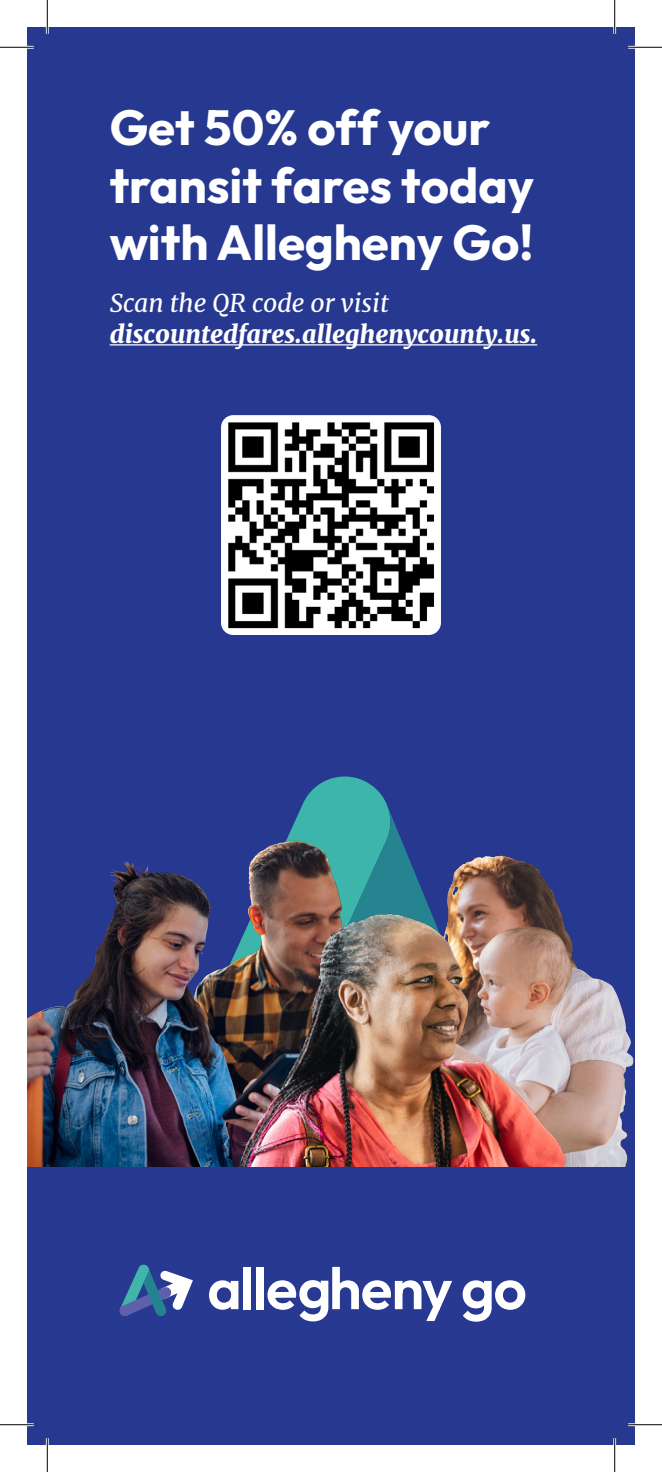
<style>
.page{position:relative;width:662px;height:1472px;background:#fff}
.page>*{position:absolute;margin:0;border:0;box-sizing:border-box;transform-origin:0 0}
.t1{font:100 49.05px "Outfit";color:#fff}
.t2{font:italic 900 24.75px "Merriweather";color:#fff}
.t3{font:italic 24.75px "Merriweather";color:#fff}
</style>
<div class="page">
<div style="left:27px;top:27px;width:607px;height:1417px;background:#273891"></div>
<svg style="left:209px;top:1280px;width:29px;height:29px"></svg>
<div style="left:243px;top:1266px;width:8px;height:43px;background:#fff"></div>
<div style="left:256px;top:1266px;width:8px;height:43px;background:#fff"></div>
<svg style="left:267px;top:1266px;width:185px;height:55px"></svg>
<svg style="left:462px;top:1280px;width:63px;height:41px"></svg>
<svg style="left:119px;top:1264px;width:74px;height:52px"></svg>
<img style="left:221px;top:415px;width:220px;height:220px">
<hr style="left:110px;top:344px;width:427px;height:1px;background:#fff">
<svg style="left:302px;top:776px;width:85px;height:29px;fill:#3eb5ab"></svg>
<img style="left:294px;top:805px;width:101px;height:18px">
<img style="left:27px;top:823px;width:374px;height:344px">
<img style="left:164px;top:839px;width:470px;height:328px">
<hr style="left:0;top:46px;width:34px;height:3px;background:#fff">
<hr style="left:628px;top:46px;width:34px;height:3px;background:#fff">
<hr style="left:0;top:1423px;width:34px;height:3px;background:#fff">
<hr style="left:628px;top:1423px;width:34px;height:3px;background:#fff">
<hr style="left:46px;top:0;width:3px;height:34px;background:#fff">
<hr style="left:46px;top:1438px;width:3px;height:34px;background:#fff">
<hr style="left:613px;top:0;width:3px;height:34px;background:#fff">
<hr style="left:613px;top:1438px;width:3px;height:34px;background:#fff">
<hr style="left:0;top:47px;width:34px;height:1px;background:#000">
<hr style="left:628px;top:47px;width:34px;height:1px;background:#000">
<hr style="left:0;top:1424px;width:34px;height:1px;background:#000">
<hr style="left:628px;top:1424px;width:34px;height:1px;background:#000">
<hr style="left:47px;top:0;width:1px;height:34px;background:#000">
<hr style="left:47px;top:1438px;width:1px;height:34px;background:#000">
<hr style="left:614px;top:0;width:1px;height:34px;background:#000">
<hr style="left:614px;top:1438px;width:1px;height:34px;background:#000">
<p class="t1" style="left:110px;top:99px;width:382px">Get 50% off your</p>
<p class="t1" style="left:110px;top:157px;width:426px">transit fares today</p>
<p class="t1" style="left:110px;top:214px;width:425px">with Allegheny Go!</p>
<p class="t3" style="left:110px;top:286px;width:280px">Scan the QR code or visit</p>
<p class="t2" style="left:110px;top:317px;width:429px">discountedfares.alleghenycounty.us.</p>
</div>
